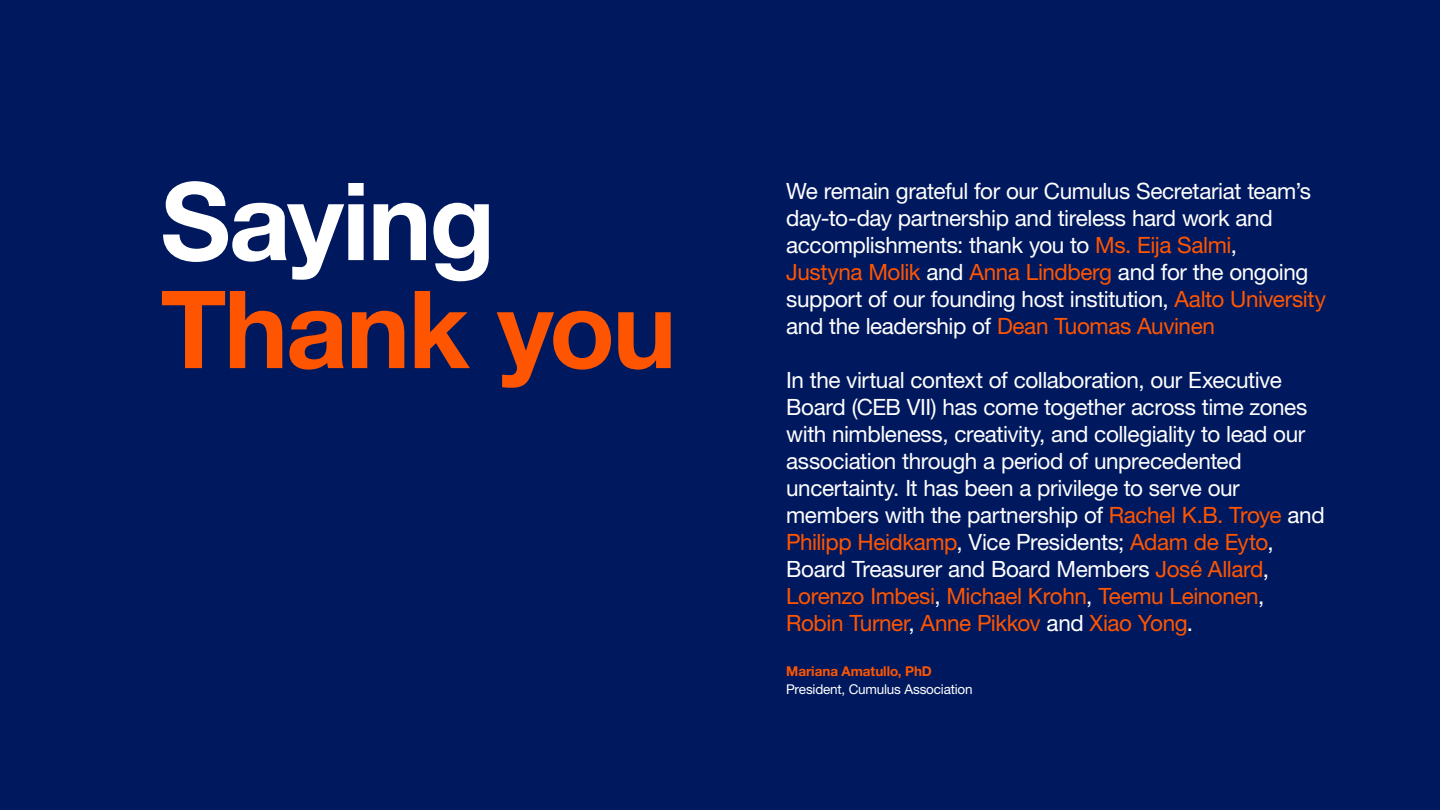
<style>
.page{position:relative;width:1440px;height:810px;background:#00195e}
.page>*{position:absolute;margin:0;border:0;box-sizing:border-box;transform-origin:0 0}
.t1{font:700 108px "Helvetica Neue LT Std";letter-spacing:-.025em;color:#f50}
.t2{font:700 108px "Helvetica Neue LT Std";letter-spacing:-.02em;color:#fff}
.t3{font:22.5px/27px "Helvetica Neue LT Std";letter-spacing:-.02em;color:#fff}
.t4{font:13.5px "Helvetica Neue LT Std";letter-spacing:-.015em;color:#fff}
.t5{font:700 13.5px "Helvetica Neue LT Std";letter-spacing:-.005em;color:#f50}
.s1{color:#f50}
</style>
<div class="page">
<h1 class="t2" style="left:161px;top:155px;width:336px">Saying</h1>
<h1 class="t1" style="left:161px;top:263px;width:517px">Thank you</h1>
<p class="t3" style="left:786px;top:177px;width:541px">We remain grateful for our Cumulus Secretariat team’s day-to-day partnership and tireless hard work and accomplishments: thank you to <span class="s1">Ms. Eija Salmi</span>,<br><span class="s1">Justyna Molik</span> and <span class="s1">Anna Lindberg</span> and for the ongoing support of our founding host institution, <span class="s1">Aalto University </span>and the leadership of <span class="s1">Dean Tuomas Auvinen</span></p>
<p class="t3" style="left:786px;top:366px;width:540px">In the virtual context of collaboration, our Executive Board (CEB VII) has come together across time zones with nimbleness, creativity, and collegiality to lead our association through a period of unprecedented uncertainty. It has been a privilege to serve our members with the partnership of <span class="s1">Rachel K.B. Troye</span> and <span class="s1">Philipp Heidkamp</span>, Vice Presidents; <span class="s1">Adam de Eyto</span>, Board Treasurer and Board Members <span class="s1">José Allard</span>, <span class="s1">Lorenzo Imbesi</span>, <span class="s1">Michael Krohn</span>, <span class="s1">Teemu Leinonen</span>, <span class="s1">Robin Turner</span>, <span class="s1">Anne Pikkov</span> and <span class="s1">Xiao Yong</span>.</p>
<p class="t5" style="left:786px;top:663px;width:147px">Mariana Amatullo, PhD</p>
<p class="t4" style="left:786px;top:681px;width:188px">President, Cumulus Association</p>
</div>
